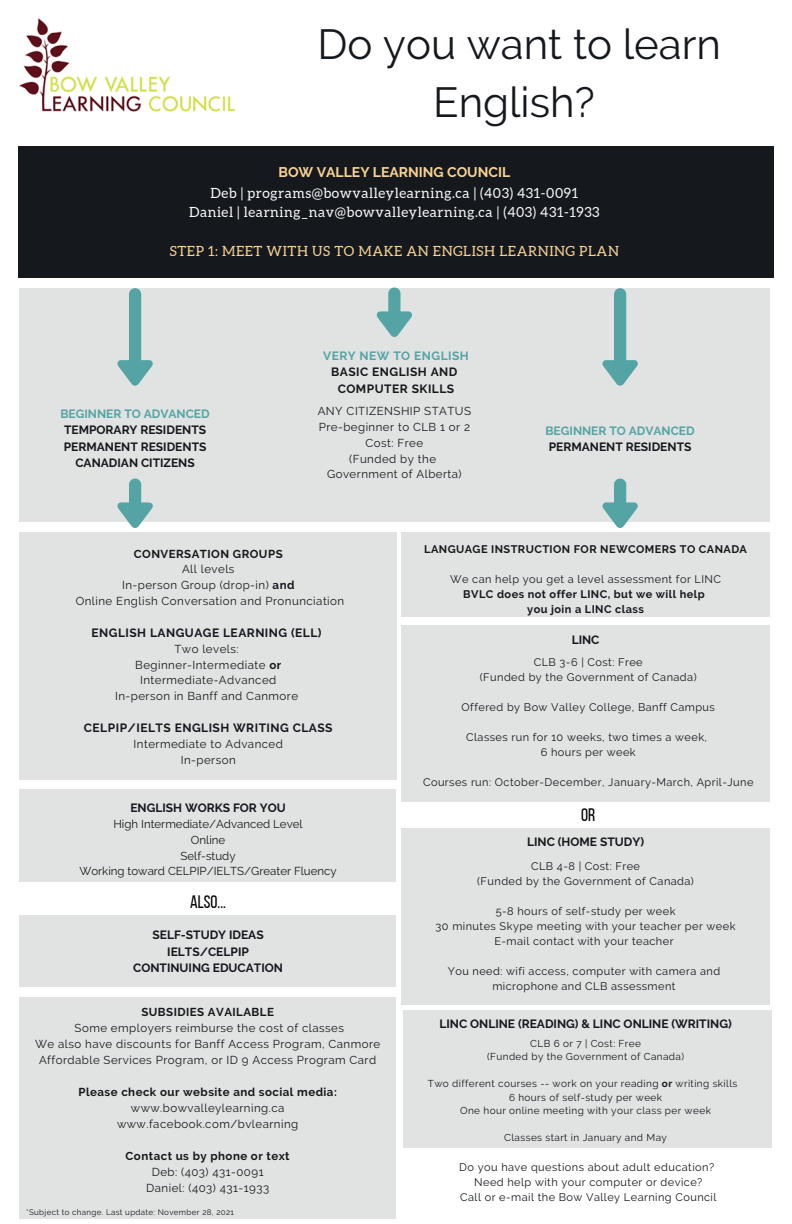
<style>
.page{position:relative;width:792px;height:1224px;background:#fff}
.page>*{position:absolute;margin:0;border:0;box-sizing:border-box;transform-origin:0 0}
.t1{font:42px/58.5px "Raleway";color:#15191e;text-align:center}
.t2{font:18px "Bebas Neue";color:#000}
.t3{font:14px "Aleo";letter-spacing:.04em;color:#f8f8f8}
.t4{font:14px "Aleo";letter-spacing:.04em;color:#f8d294}
.t5{font:700 14px "Raleway";color:#f8d294}
.t6{font:700 12px "Raleway";color:#15191e}
.t7{font:700 12px "Raleway";letter-spacing:.04em;color:#15191e}
.t8{font:700 12px "Raleway";color:#55a4a5}
.t9{font:700 12px "Raleway";letter-spacing:.04em;color:#55a4a5}
.t10{font:11.5px/16px "Raleway";letter-spacing:.04em;color:#15191e;text-align:center}
.t11{font:700 11.5px "Raleway";letter-spacing:.04em;color:#15191e}
.t12{font:11.5px "Raleway";color:#15191e}
.t13{font:11px "Raleway";letter-spacing:.04em;color:#15191e}
.t14{font:700 11px "Raleway";letter-spacing:.04em;color:#15191e}
.t15{font:10px "Raleway";letter-spacing:.04em;color:#15191e}
.t16{font:8px "Raleway";letter-spacing:.04em;color:#15191e}
.s1{font-weight:700}
</style>
<div class="page">
<div style="left:18px;top:146px;width:756px;height:132px;background:#15191e"></div>
<div style="left:19px;top:288px;width:751px;height:234px;background:#e1e2e2"></div>
<img style="left:19px;top:18px;width:216px;height:94px">
<div style="left:402px;top:625px;width:368px;height:177px;background:#e1e2e2"></div>
<div style="left:19px;top:533px;width:377px;height:247px;background:#e1e2e2"></div>
<div style="left:401px;top:828px;width:369px;height:177px;background:#e1e2e2"></div>
<div style="left:19px;top:789px;width:377px;height:93px;background:#e1e2e2"></div>
<div style="left:19px;top:915px;width:377px;height:71px;background:#e1e2e2"></div>
<svg style="left:117px;top:479px;width:36px;height:49px"></svg>
<svg style="left:603px;top:479px;width:35px;height:49px"></svg>
<div style="left:402px;top:533px;width:368px;height:84px;background:#e1e2e2"></div>
<div style="left:19px;top:997px;width:376px;height:222px;background:#e1e2e2"></div>
<div style="left:403px;top:1010px;width:369px;height:138px;background:#e1e2e2"></div>
<svg style="left:117px;top:288px;width:36px;height:98px"></svg>
<svg style="left:602px;top:288px;width:36px;height:98px"></svg>
<svg style="left:377px;top:288px;width:35px;height:49px"></svg>
<p class="t1" style="left:318px;top:15px;width:405px">Do you want to learn<br>English?</p>
<p class="t5" style="left:279px;top:163px;width:233px">BOW VALLEY LEARNING COUNCIL</p>
<p class="t3" style="left:210px;top:185px;width:369px">Deb | programs@bowvalleylearning.ca | (403) 431-0091</p>
<p class="t3" style="left:189px;top:204px;width:412px">Daniel | learning_nav@bowvalleylearning.ca | (403) 431-1933</p>
<p class="t4" style="left:170px;top:243px;width:450px">STEP 1: MEET WITH US TO MAKE AN ENGLISH LEARNING PLAN</p>
<p class="t8" style="left:60px;top:406px;width:151px">BEGINNER TO ADVANCED</p>
<p class="t6" style="left:64px;top:423px;width:144px">TEMPORARY RESIDENTS</p>
<p class="t6" style="left:64px;top:439px;width:144px">PERMANENT RESIDENTS</p>
<p class="t6" style="left:75px;top:456px;width:121px">CANADIAN CITIZENS</p>
<p class="t9" style="left:323px;top:348px;width:147px">VERY NEW TO ENGLISH</p>
<p class="t7" style="left:331px;top:365px;width:128px">BASIC ENGLISH AND</p>
<p class="t7" style="left:338px;top:381px;width:118px">COMPUTER SKILLS</p>
<p class="t10" style="left:318px;top:403px;width:155px">ANY CITIZENSHIP STATUS</p>
<p class="t10" style="left:319px;top:419px;width:153px">Pre-beginner to CLB 1 or 2</p>
<p class="t10" style="left:366px;top:435px;width:59px">Cost: Free</p>
<p class="t10" style="left:349px;top:451px;width:88px">(Funded by the</p>
<p class="t10" style="left:327px;top:466px;width:136px">Government of Alberta)</p>
<p class="t8" style="left:545px;top:423px;width:151px">BEGINNER TO ADVANCED</p>
<p class="t6" style="left:549px;top:440px;width:144px">PERMANENT RESIDENTS</p>
<p class="t11" style="left:134px;top:547px;width:150px">CONVERSATION GROUPS</p>
<p class="t10" style="left:182px;top:561px;width:54px">All levels</p>
<p class="t10" style="left:122px;top:577px;width:174px">In-person Group (drop-in) <span class="s1">and</span></p>
<p class="t10" style="left:76px;top:593px;width:270px">Online English Conversation and Pronunciation</p>
<p class="t7" style="left:92px;top:626px;width:232px">ENGLISH LANGUAGE LEARNING (ELL)</p>
<p class="t10" style="left:174px;top:641px;width:66px">Two levels:</p>
<p class="t10" style="left:135px;top:657px;width:147px">Beginner-Intermediate <span class="s1">or</span></p>
<p class="t10" style="left:140px;top:672px;width:138px">Intermediate-Advanced</p>
<p class="t10" style="left:115px;top:688px;width:185px">In-person in Banff and Canmore</p>
<p class="t7" style="left:84px;top:721px;width:250px">CELPIP/IELTS ENGLISH WRITING CLASS</p>
<p class="t10" style="left:134px;top:736px;width:151px">Intermediate to Advanced</p>
<p class="t10" style="left:181px;top:752px;width:57px">In-person</p>
<p class="t6" style="left:130px;top:801px;width:157px">ENGLISH WORKS FOR YOU</p>
<p class="t12" style="left:113px;top:817px;width:191px">High Intermediate/Advanced Level</p>
<p class="t10" style="left:191px;top:832px;width:36px">Online</p>
<p class="t12" style="left:181px;top:849px;width:57px">Self-study</p>
<p class="t12" style="left:79px;top:864px;width:259px">Working toward CELPIP/IELTS/Greater Fluency</p>
<p class="t2" style="left:190px;top:895px;width:37px">ALSO...</p>
<p class="t6" style="left:152px;top:928px;width:113px">SELF-STUDY IDEAS</p>
<p class="t6" style="left:167px;top:944px;width:83px">IELTS/CELPIP</p>
<p class="t6" style="left:133px;top:961px;width:151px">CONTINUING EDUCATION</p>
<p class="t11" style="left:141px;top:1005px;width:134px">SUBSIDIES AVAILABLE</p>
<p class="t10" style="left:75px;top:1020px;width:271px">Some employers reimburse the cost of classes</p>
<p class="t10" style="left:35px;top:1036px;width:347px">We also have discounts for Banff Access Program, Canmore<br>Affordable Services Program, or ID 9 Access Program Card</p>
<p class="t11" style="left:79px;top:1085px;width:260px">Please check our website and social media:</p>
<p class="t10" style="left:131px;top:1100px;width:155px">www.bowvalleylearning.ca</p>
<p class="t10" style="left:117px;top:1116px;width:183px">www.facebook.com/bvlearning</p>
<p class="t11" style="left:126px;top:1149px;width:166px">Contact us by phone or text</p>
<p class="t10" style="left:152px;top:1164px;width:113px">Deb: (403) 431-0091</p>
<p class="t10" style="left:146px;top:1180px;width:124px">Daniel: (403) 431-1933</p>
<p class="t16" style="left:26px;top:1207px;width:209px">*Subject to change. Last update: November 28, 2021</p>
<p class="t14" style="left:424px;top:543px;width:324px">LANGUAGE INSTRUCTION FOR NEWCOMERS TO CANADA</p>
<p class="t13" style="left:450px;top:573px;width:272px">We can help you get a level assessment for LINC</p>
<p class="t14" style="left:463px;top:588px;width:243px">BVLC does not offer LINC, but we will help</p>
<p class="t14" style="left:527px;top:603px;width:118px">you join a LINC class</p>
<p class="t6" style="left:572px;top:633px;width:29px">LINC</p>
<p class="t13" style="left:534px;top:656px;width:110px">CLB 3-6 | Cost: Free</p>
<p class="t13" style="left:480px;top:671px;width:218px">(Funded by the Government of Canada)</p>
<p class="t13" style="left:462px;top:701px;width:255px">Offered by Bow Valley College, Banff Campus</p>
<p class="t13" style="left:466px;top:731px;width:242px">Classes run for 10 weeks, two times a week,</p>
<p class="t13" style="left:541px;top:746px;width:97px">6 hours per week</p>
<p class="t13" style="left:423px;top:776px;width:332px">Courses run: October-December, January-March, April-June</p>
<p class="t2" style="left:581px;top:808px;width:16px">OR</p>
<p class="t6" style="left:527px;top:835px;width:118px">LINC (HOME STUDY)</p>
<p class="t13" style="left:531px;top:860px;width:110px">CLB 4-8 | Cost: Free</p>
<p class="t13" style="left:477px;top:875px;width:218px">(Funded by the Government of Canada)</p>
<p class="t13" style="left:496px;top:905px;width:181px">5-8 hours of self-study per week</p>
<p class="t13" style="left:436px;top:920px;width:301px">30 minutes Skype meeting with your teacher per week</p>
<p class="t13" style="left:494px;top:935px;width:181px">E-mail contact with your teacher</p>
<p class="t13" style="left:448px;top:965px;width:274px">You need: wifi access, computer with camera and</p>
<p class="t13" style="left:492px;top:980px;width:185px">microphone and CLB assessment</p>
<p class="t6" style="left:439px;top:1016px;width:294px">LINC ONLINE (READING) &amp; LINC ONLINE (WRITING)</p>
<p class="t15" style="left:530px;top:1037px;width:112px">CLB 6 or 7 | Cost: Free</p>
<p class="t15" style="left:487px;top:1051px;width:199px">(Funded by the Government of Canada)</p>
<p class="t15" style="left:428px;top:1078px;width:311px">Two different courses -- work on your reading <span class="s1">or</span> writing skills</p>
<p class="t15" style="left:509px;top:1091px;width:155px">6 hours of self-study per week</p>
<p class="t15" style="left:460px;top:1105px;width:252px">One hour online meeting with your class per week</p>
<p class="t15" style="left:504px;top:1132px;width:164px">Classes start in January and May</p>
<p class="t13" style="left:459px;top:1161px;width:257px">Do you have questions about adult education?</p>
<p class="t13" style="left:474px;top:1176px;width:230px">Need help with your computer or device?</p>
<p class="t13" style="left:460px;top:1191px;width:258px">Call or e-mail the Bow Valley Learning Council</p>
</div>
